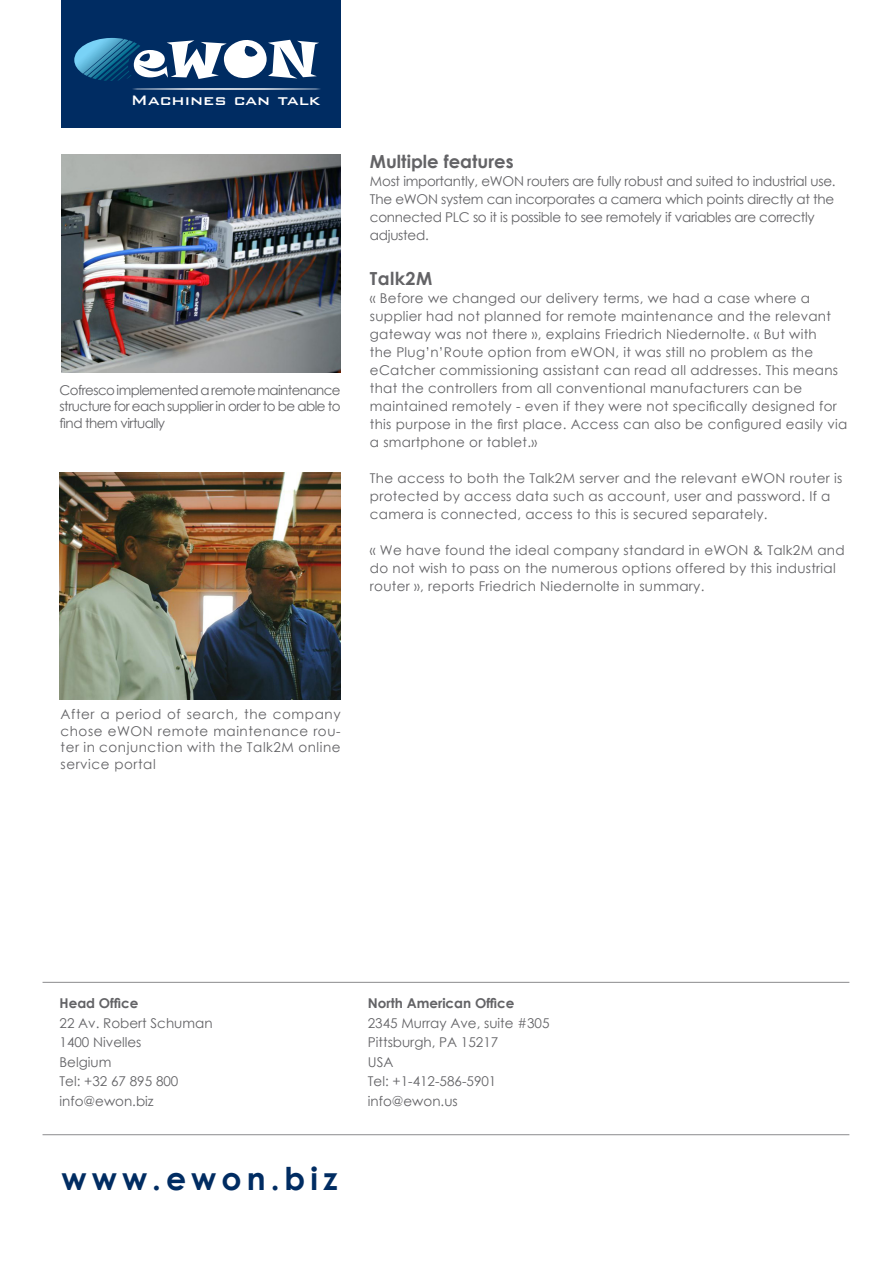
<style>
.page{position:relative;width:893px;height:1263px;background:#fff}
.page>*{position:absolute;margin:0;border:0;box-sizing:border-box;transform-origin:0 0}
._01_corps_de_texte{font:700 31.5px "Century Gothic";letter-spacing:.16em;color:#002c62}
.t1{font:500 18.45px "Bank Gothic BT";color:#fff}
._01_corps_de_texte-2{font:700 18px "Century Gothic";color:#636366}
._01_corps_de_texte-3{font:13.5px/18px "Century Gothic";letter-spacing:.02em;color:#636366}
._01_corps_de_texte-4{font:13.5px/18px "Century Gothic";letter-spacing:-.02em;color:#636366}
._01_corps_de_texte-5{font:13.5px "Century Gothic";color:#636366}
._01_corps_de_texte-6{font:700 13.5px "Century Gothic";color:#636366}
</style>
<div class="page">
<div style="left:61px;top:0;width:280px;height:128px;background:#002c62"></div>
<img style="left:60px;top:472px;width:281px;height:227px">
<img style="left:62px;top:154px;width:279px;height:219px">
<hr style="left:132px;top:88px;width:189px;height:2px;background:#fff;border-radius:50%">
<svg style="left:74px;top:38px;width:245px;height:43px"></svg>
<hr style="left:43px;top:982px;width:806px;height:1px;background:#636366">
<hr style="left:43px;top:1134px;width:806px;height:1px;background:#636366">
<p class="t1" style="left:131px;top:90px;width:191px">Machines can talk</p>
<p class="_01_corps_de_texte-3" style="left:60px;top:381px;width:282px;line-height:16.5px;text-align:justify">Cofresco implemented a remote maintenance structure for each supplier in order to be able to find them virtually</p>
<p class="_01_corps_de_texte-2" style="left:370px;top:148px;width:145px">Multiple features</p>
<p class="_01_corps_de_texte-4" style="left:370px;top:172px;width:467px">Most importantly, eWON routers are fully robust and suited to industrial use.<br>The eWON system can incorporates a camera which points directly at the connected PLC so it is possible to see remotely if variables are correctly adjusted.</p>
<p class="_01_corps_de_texte-2" style="left:370px;top:265px;width:64px">Talk2M</p>
<p class="_01_corps_de_texte-3" style="left:370px;top:289px;width:479px">« Before we changed our delivery terms, we had a case where a supplier had not planned for remote maintenance and the relevant gateway was not there », explains Friedrich Niedernolte. « But with<br>the Plug’n’Route option from eWON, it was still no problem as the eCatcher commissioning assistant can read all addresses. This means that the controllers from all conventional manufacturers can be maintained remotely - even if they were not specifically designed for this purpose in the first place. Access can also be configured easily via a smartphone or tablet.»</p>
<p class="_01_corps_de_texte-3" style="left:370px;top:469px;width:474px">The access to both the Talk2M server and the relevant eWON router is protected by access data such as account, user and password. If a camera is connected, access to this is secured separately.</p>
<p class="_01_corps_de_texte-3" style="left:370px;top:541px;width:476px">« We have found the ideal company standard in eWON &amp; Talk2M and do not wish to pass on the numerous options offered by this industrial router », reports Friedrich Niedernolte in summary.</p>
<p class="_01_corps_de_texte-3" style="left:61px;top:706px;width:281px;line-height:16.5px;text-align:justify">After a period of search, the company chose eWON remote maintenance rou&shy;ter in conjunction with the Talk2M online service portal</p>
<p class="_01_corps_de_texte-6" style="left:60px;top:993px;width:80px">Head Office</p>
<p class="_01_corps_de_texte-5" style="left:60px;top:1013px;width:155px">22 Av. Robert Schuman</p>
<p class="_01_corps_de_texte-5" style="left:60px;top:1033px;width:84px">1400 Nivelles</p>
<p class="_01_corps_de_texte-5" style="left:60px;top:1052px;width:53px">Belgium</p>
<p class="_01_corps_de_texte-5" style="left:60px;top:1072px;width:120px">Tel: +32 67 895 800</p>
<p class="_01_corps_de_texte-5" style="left:60px;top:1091px;width:96px">info@ewon.biz</p>
<p class="_01_corps_de_texte" style="left:62px;top:1154px;width:277px">www.ewon.biz</p>
<p class="_01_corps_de_texte-6" style="left:368px;top:993px;width:148px">North American Office</p>
<p class="_01_corps_de_texte-5" style="left:368px;top:1013px;width:183px">2345 Murray Ave, suite #305</p>
<p class="_01_corps_de_texte-5" style="left:368px;top:1033px;width:132px">Pittsburgh, PA 15217</p>
<p class="_01_corps_de_texte-3" style="left:368px;top:1053px;width:27px">USA</p>
<p class="_01_corps_de_texte-5" style="left:368px;top:1072px;width:130px">Tel: +1-412-586-5901</p>
<p class="_01_corps_de_texte-5" style="left:368px;top:1091px;width:91px">info@ewon.us</p>
</div>
